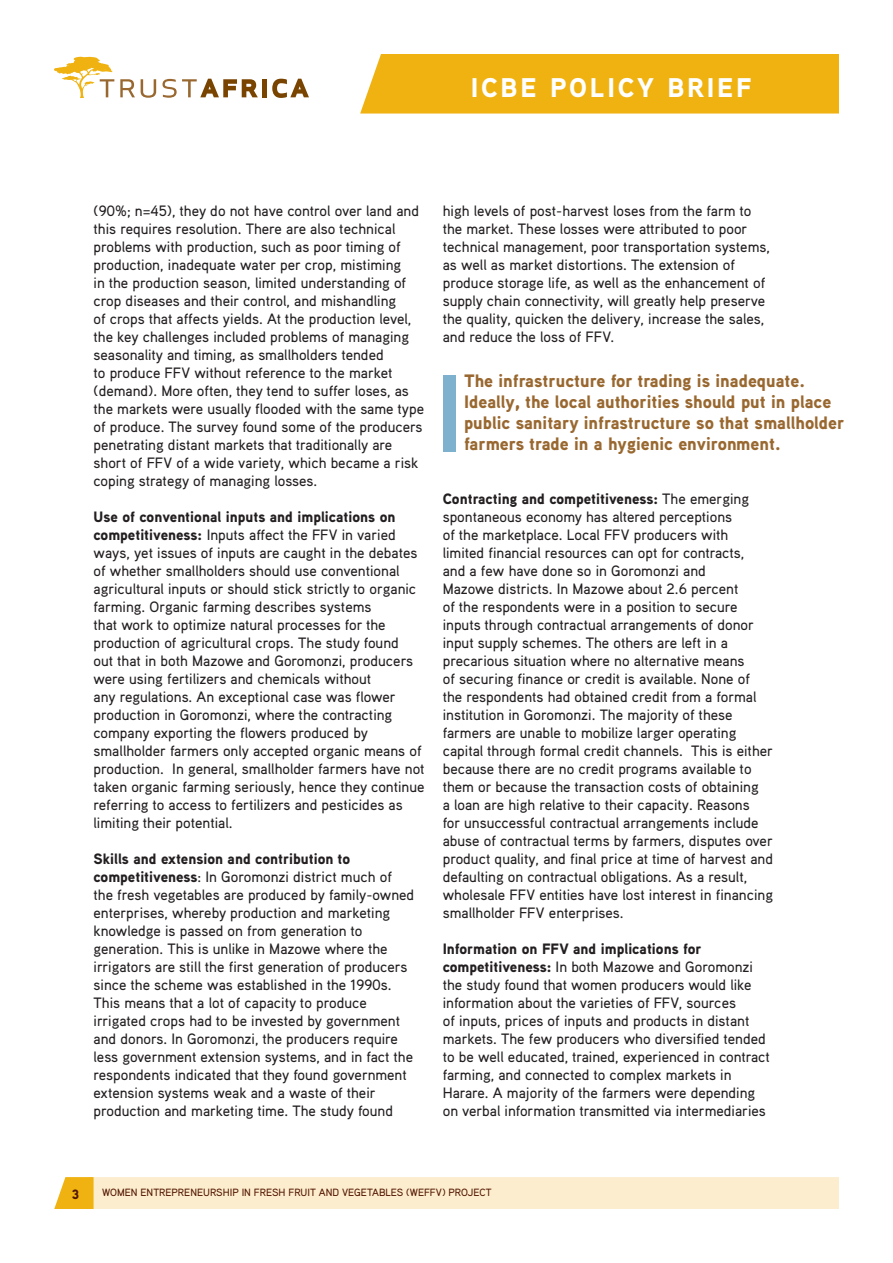
<style>
.page{position:relative;width:893px;height:1263px;background:#fff}
.page>*{position:absolute;margin:0;border:0;box-sizing:border-box;transform-origin:0 0}
.t1{font:900 27px "Aaux Pro";letter-spacing:.1em;color:#fff}
.Trust_Citation{font:900 18px/21px "Aaux Pro";color:#996830}
.t2{font:500 15px/18px "Aaux Pro";color:#231f20}
.t3{font:900 13.5px "Aaux Pro";color:#531600}
.t4{font:500 10.5px "Aaux Pro";color:#531600}
.s1{font-weight:900}
</style>
<div class="page">
<div style="left:54px;top:1177px;width:785px;height:32px;background:#fcedce"></div>
<svg style="left:120px;top:79px;width:15px;height:18px"></svg>
<svg style="left:141px;top:79px;width:15px;height:19px"></svg>
<svg style="left:163px;top:79px;width:95px;height:19px"></svg>
<div style="left:262px;top:79px;width:5px;height:18px;background:#794400"></div>
<svg style="left:272px;top:79px;width:37px;height:19px"></svg>
<svg style="left:54px;top:56px;width:60px;height:42px"></svg>
<div style="left:360px;top:54px;width:479px;height:60px;background:#efb211"></div>
<div style="left:443px;top:375px;width:13px;height:76px;background:#7db1cd"></div>
<h1 class="t1" style="left:471px;top:70px;width:282px">ICBE POLICY BRIEF</h1>
<p class="t2" style="left:94px;top:201px;width:332px">(90%; n=45), they do not have control over land and this requires resolution. There are also technical problems with production, such as poor timing of production, inadequate water per crop, mistiming<br>in the production season, limited understanding of crop diseases and their control, and mishandling<br>of crops that affects yields. At the production level, the key challenges included problems of managing seasonality and timing, as smallholders tended<br>to produce FFV without reference to the market (demand). More often, they tend to suffer loses, as the markets were usually flooded with the same type of produce. The survey found some of the producers penetrating distant markets that traditionally are short of FFV of a wide variety, which became a risk coping strategy of managing losses.</p>
<p class="t2" style="left:94px;top:507px;width:333px"><span class="s1">Use of conventional inputs and implications on competitiveness:</span> Inputs affect the FFV in varied ways, yet issues of inputs are caught in the debates of whether smallholders should use conventional agricultural inputs or should stick strictly to organic farming. Organic farming describes systems<br>that work to optimize natural processes for the production of agricultural crops. The study found<br>out that in both Mazowe and Goromonzi, producers were using fertilizers and chemicals without<br>any regulations. An exceptional case was flower production in Goromonzi, where the contracting company exporting the flowers produced by smallholder farmers only accepted organic means of production. In general, smallholder farmers have not taken organic farming seriously, hence they continue referring to access to fertilizers and pesticides as limiting their potential.</p>
<p class="t2" style="left:94px;top:849px;width:322px"><span class="s1">Skills and extension and contribution to competitiveness</span>: In Goromonzi district much of the fresh vegetables are produced by family-owned enterprises, whereby production and marketing knowledge is passed on from generation to generation. This is unlike in Mazowe where the irrigators are still the first generation of producers since the scheme was established in the 1990s.<br>This means that a lot of capacity to produce irrigated crops had to be invested by government and donors. In Goromonzi, the producers require less government extension systems, and in fact the respondents indicated that they found government extension systems weak and a waste of their production and marketing time. The study found</p>
<p class="t2" style="left:443px;top:201px;width:329px">high levels of post-harvest loses from the farm to the market. These losses were attributed to poor technical management, poor transportation systems, as well as market distortions. The extension of produce storage life, as well as the enhancement of supply chain connectivity, will greatly help preserve the quality, quicken the delivery, increase the sales, and reduce the loss of FFV.</p>
<p class="Trust_Citation" style="left:464px;top:369px;width:382px">The infrastructure for trading is inadequate.<br>Ideally, the local authorities should put in place public sanitary infrastructure so that smallholder farmers trade in a hygienic environment.</p>
<p class="t2" style="left:443px;top:489px;width:332px"><span class="s1">Contracting and competitiveness:</span> The emerging spontaneous economy has altered perceptions<br>of the marketplace. Local FFV producers with limited financial resources can opt for contracts,<br>and a few have done so in Goromonzi and<br>Mazowe districts. In Mazowe about 2.6 percent<br>of the respondents were in a position to secure inputs through contractual arrangements of donor input supply schemes. The others are left in a precarious situation where no alternative means<br>of securing finance or credit is available. None of the respondents had obtained credit from a formal institution in Goromonzi. The majority of these farmers are unable to mobilize larger operating capital through formal credit channels. This is either because there are no credit programs available to them or because the transaction costs of obtaining<br>a loan are high relative to their capacity. Reasons<br>for unsuccessful contractual arrangements include abuse of contractual terms by farmers, disputes over product quality, and final price at time of harvest and defaulting on contractual obligations. As a result, wholesale FFV entities have lost interest in financing smallholder FFV enterprises.</p>
<p class="t2" style="left:443px;top:939px;width:329px"><span class="s1">Information on FFV and implications for competitiveness:</span> In both Mazowe and Goromonzi the study found that women producers would like information about the varieties of FFV, sources<br>of inputs, prices of inputs and products in distant markets. The few producers who diversified tended to be well educated, trained, experienced in contract farming, and connected to complex markets in Harare. A majority of the farmers were depending on verbal information transmitted via intermediaries</p>
<p class="t3" style="left:72px;top:1186px;width:9px">3</p>
<p class="t4" style="left:102px;top:1186px;width:391px">WOMEN ENTREPRENEURSHIP IN FRESH FRUIT AND VEGETABLES (WEFFV) PROJECT</p>
</div>
